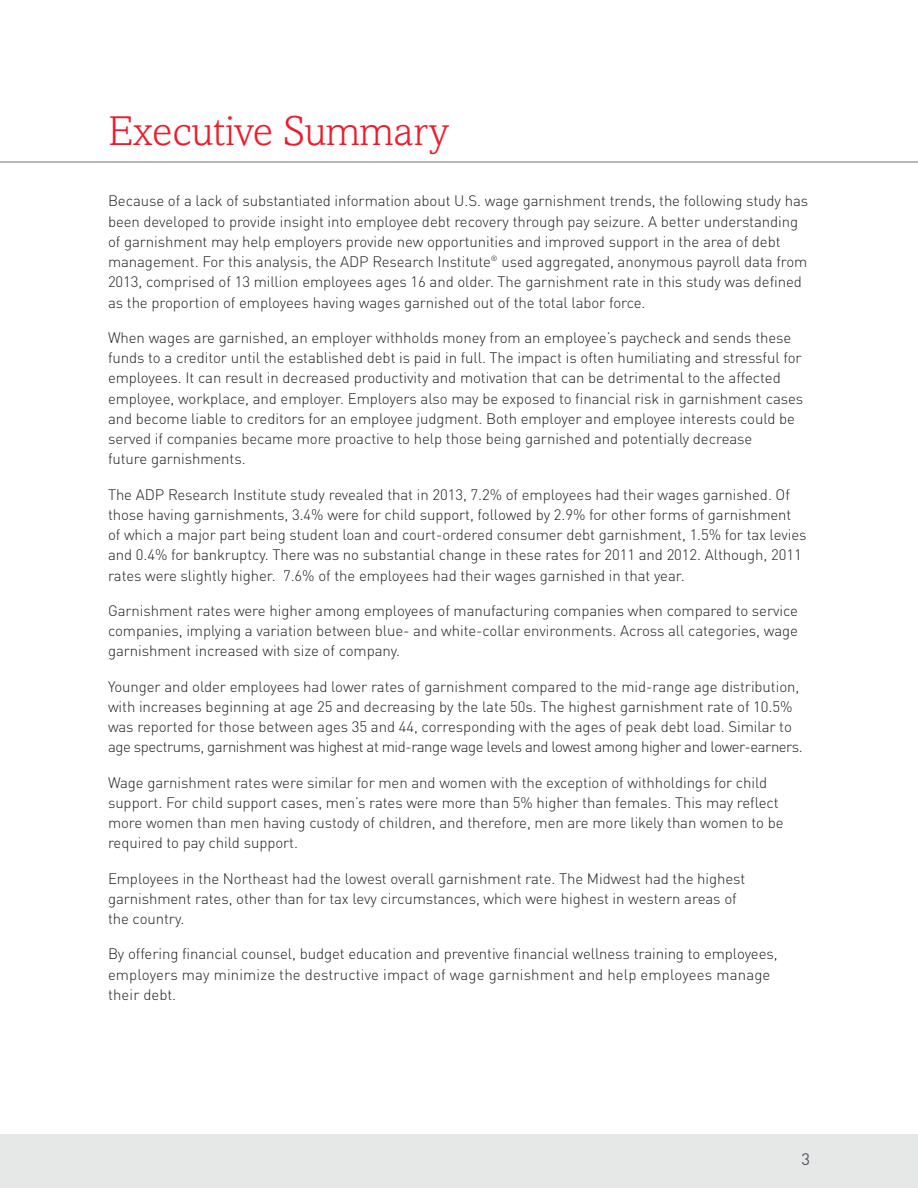
<style>
.page{position:relative;width:918px;height:1188px;background:#fff}
.page>*{position:absolute;margin:0;border:0;box-sizing:border-box;transform-origin:0 0}
.t1{font:300 42px "Amasis MT Std";color:#ee1b2c}
.t2{font:16.5px "DINOT";color:#525863}
.t3{font:300 15px/20.2px "DINOT";letter-spacing:-.005em;color:#231f20}
</style>
<div class="page">
<hr style="left:0;top:161px;width:918px;height:2px;background:#7a7e87">
<div style="left:0;top:1134px;width:918px;height:54px;background:#e6e8e8"></div>
<h1 class="t1" style="left:108px;top:107px;width:343px">Executive Summary</h1>
<p class="t3" style="left:108px;top:191px;width:702px">Because of a lack of substantiated information about U.S. wage garnishment trends, the following study has been developed to provide insight into employee debt recovery through pay seizure. A better understanding of garnishment may help employers provide new opportunities and improved support in the area of debt management. For this analysis, the ADP Research Institute<sup>®</sup> used aggregated, anonymous payroll data from 2013, comprised of 13 million employees ages 16 and older. The garnishment rate in this study was defined as the proportion of employees having wages garnished out of the total labor force.</p>
<p class="t3" style="left:108px;top:327px;width:697px">When wages are garnished, an employer withholds money from an employee’s paycheck and sends these funds to a creditor until the established debt is paid in full. The impact is often humiliating and stressful for employees. It can result in decreased productivity and motivation that can be detrimental to the affected employee, workplace, and employer. Employers also may be exposed to financial risk in garnishment cases and become liable to creditors for an employee judgment. Both employer and employee interests could be served if companies became more proactive to help those being garnished and potentially decrease<br>future garnishments.</p>
<p class="t3" style="left:108px;top:484px;width:700px">The ADP Research Institute study revealed that in 2013, 7.2% of employees had their wages garnished. Of those having garnishments, 3.4% were for child support, followed by 2.9% for other forms of garnishment of which a major part being student loan and court-ordered consumer debt garnishment, 1.5% for tax levies and 0.4% for bankruptcy. There was no substantial change in these rates for 2011 and 2012. Although, 2011 rates were slightly higher. 7.6% of the employees had their wages garnished in that year.</p>
<p class="t3" style="left:108px;top:600px;width:692px;text-align:justify">Garnishment rates were higher among employees of manufacturing companies when compared to service companies, implying a variation between blue- and white-collar environments. Across all categories, wage garnishment increased with size of company.</p>
<p class="t3" style="left:108px;top:676px;width:696px">Younger and older employees had lower rates of garnishment compared to the mid-range age distribution, with increases beginning at age 25 and decreasing by the late 50s. The highest garnishment rate of 10.5% was reported for those between ages 35 and 44, corresponding with the ages of peak debt load. Similar to age spectrums, garnishment was highest at mid-range wage levels and lowest among higher and lower-earners.</p>
<p class="t3" style="left:108px;top:772px;width:677px">Wage garnishment rates were similar for men and women with the exception of withholdings for child support. For child support cases, men’s rates were more than 5% higher than females. This may reflect more women than men having custody of children, and therefore, men are more likely than women to be required to pay child support.</p>
<p class="t3" style="left:108px;top:868px;width:639px">Employees in the Northeast had the lowest overall garnishment rate. The Midwest had the highest garnishment rates, other than for tax levy circumstances, which were highest in western areas of the country.</p>
<p class="t3" style="left:108px;top:944px;width:671px">By offering financial counsel, budget education and preventive financial wellness training to employees, employers may minimize the destructive impact of wage garnishment and help employees manage their debt.</p>
<p class="t2" style="left:801px;top:1149px;width:10px">3</p>
</div>
